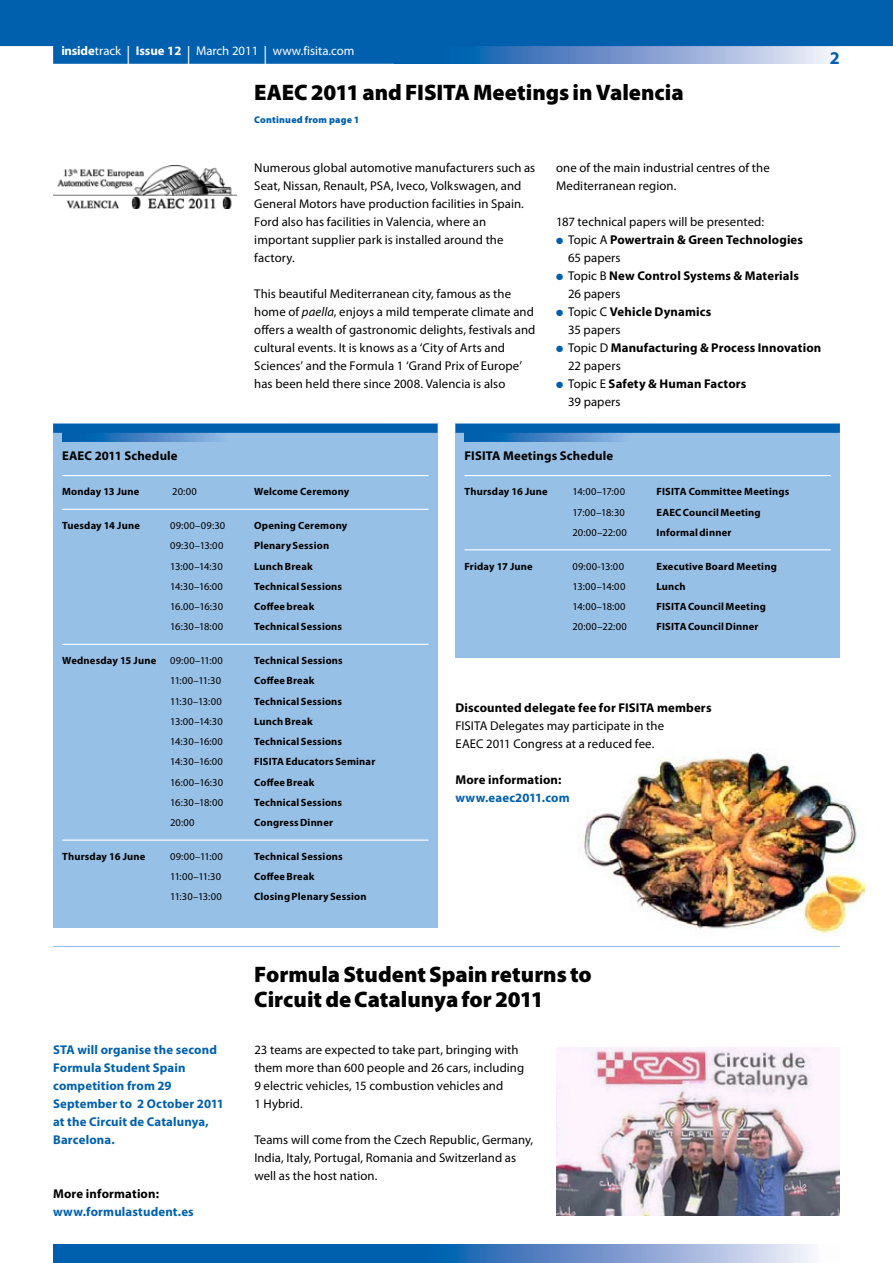
<style>
.page{position:relative;width:893px;height:1263px;background:#fff}
.page>*{position:absolute;margin:0;border:0;box-sizing:border-box;transform-origin:0 0}
.t1{font:900 22.5px/25.5px "Myriad Pro";color:#000}
.t2{font:700 18px "Myriad Pro";color:#0060ae}
.t3{font:12.75px/18px "Myriad Pro";letter-spacing:.005em;color:#000}
.t4{font:700 12.75px/18px "Myriad Pro";letter-spacing:.01em;color:#000}
.t5{font:700 12.75px/18px "Myriad Pro";letter-spacing:.01em;color:#0060ae}
.t6{font:12.75px "Myriad Pro";color:#fff}
.t7{font:700 10.5px "Myriad Pro";letter-spacing:.02em;color:#000}
.t8{font:10.5px "Myriad Pro";letter-spacing:.005em;color:#000}
.t9{font:900 9.75px "Myriad Pro";letter-spacing:.02em;color:#0060ae}
.s1{font-weight:700}
.s2{font-size:21.3px}
.s3{font-style:italic}
.s4{color:#0060ae}
.s5{font-weight:400}
</style>
<div class="page">
<div style="left:53px;top:424px;width:384px;height:504px;background:#97c0e6"></div>
<div style="left:455px;top:424px;width:385px;height:234px;background:#97c0e6"></div>
<svg style="left:62px;top:433px;width:156px;height:9px"></svg>
<svg style="left:464px;top:433px;width:157px;height:9px"></svg>
<div style="left:53px;top:424px;width:384px;height:9px;background:#0060ae"></div>
<div style="left:455px;top:424px;width:385px;height:9px;background:#0060ae"></div>
<hr style="left:53px;top:946px;width:787px;height:1px;background:#97c0e6">
<svg style="left:0;top:0;width:893px;height:64px;background:#186db5"></svg>
<div style="left:53px;top:1245px;width:349px;height:18px;background:#0060ae"></div>
<svg style="left:402px;top:1245px;width:409px;height:18px;background:#759bce"></svg>
<img style="left:581px;top:749px;width:283px;height:185px">
<hr style="left:62px;top:475px;width:366px;height:1px;background:#fff">
<hr style="left:62px;top:509px;width:366px;height:1px;background:#fff">
<hr style="left:62px;top:644px;width:366px;height:1px;background:#fff">
<hr style="left:62px;top:839px;width:366px;height:2px;background:#fff">
<hr style="left:464px;top:475px;width:367px;height:1px;background:#fff">
<hr style="left:464px;top:549px;width:367px;height:1px;background:#fff">
<img style="left:53px;top:166px;width:183px;height:43px">
<img style="left:556px;top:1048px;width:284px;height:168px">
<p class="t6" style="left:61px;top:43px;width:295px"><span class="s1">inside</span>track <span class="s2">|</span> <span class="s1">Issue 12</span> <span class="s2">|</span> March 2011 <span class="s2">|</span> www.fisita.com</p>
<h2 class="t2" style="left:830px;top:46px;width:11px">2</h2>
<h1 class="t1" style="left:254px;top:79px;width:431px">EAEC 2011 and FISITA Meetings in Valencia</h1>
<p class="t9" style="left:254px;top:113px;width:107px">Continued from page 1</p>
<p class="t3" style="left:254px;top:158px;width:283px">Numerous global automotive manufacturers such as Seat, Nissan, Renault, PSA, Iveco, Volkswagen, and General Motors have production facilities in Spain.<br>Ford also has facilities in Valencia, where an important supplier park is installed around the factory.</p>
<p class="t3" style="left:254px;top:284px;width:283px">This beautiful Mediterranean city, famous as the home of <span class="s3">paella</span>, enjoys a mild temperate climate and offers a wealth of gastronomic delights, festivals and cultural events. It is knows as a ‘City of Arts and Sciences’ and the Formula 1 ‘Grand Prix of Europe’ has been held there since 2008. Valencia is also</p>
<p class="t3" style="left:556px;top:158px;width:215px">one of the main industrial centres of the<br>Mediterranean region.</p>
<p class="t3" style="left:556px;top:212px;width:209px">187 technical papers will be presented:</p>
<p class="t4" style="left:568px;top:230px;width:236px;text-indent:-12px"><span class="s4">●</span> <span class="s5">Topic A</span> Powertrain &amp; Green Technologies<br><span class="s5">65 papers</span></p>
<p class="t4" style="left:568px;top:266px;width:232px;text-indent:-12px"><span class="s4">●</span> <span class="s5">Topic B</span> New Control Systems &amp; Materials<br><span class="s5">26 papers</span></p>
<p class="t4" style="left:568px;top:302px;width:145px;text-indent:-12px"><span class="s4">●</span> <span class="s5">Topic C</span> Vehicle Dynamics<br><span class="s5">35 papers</span></p>
<p class="t4" style="left:568px;top:338px;width:255px;text-indent:-12px"><span class="s4">●</span> <span class="s5">Topic D</span> Manufacturing &amp; Process Innovation<br><span class="s5">22 papers</span></p>
<p class="t4" style="left:568px;top:374px;width:180px;text-indent:-12px"><span class="s4">●</span> <span class="s5">Topic E</span> Safety &amp; Human Factors<br><span class="s5">39 papers</span></p>
<p class="t4" style="left:62px;top:446px;width:117px">EAEC 2011 Schedule</p>
<p class="t4" style="left:464px;top:446px;width:150px">FISITA Meetings Schedule</p>
<p class="t7" style="left:62px;top:485px;width:79px">Monday 13 June</p>
<p class="t8" style="left:172px;top:485px;width:26px">20:00</p>
<p class="t7" style="left:254px;top:485px;width:97px">Welcome Ceremony</p>
<p class="t7" style="left:62px;top:519px;width:79px">Tuesday 14 June</p>
<p class="t8" style="left:170px;top:519px;width:57px">09:00–09:30</p>
<p class="t7" style="left:254px;top:519px;width:95px">Opening Ceremony</p>
<p class="t8" style="left:170px;top:539px;width:55px">09:30–13:00</p>
<p class="t7" style="left:254px;top:539px;width:77px">Plenary Session</p>
<p class="t8" style="left:170px;top:559px;width:54px">13:00–14:30</p>
<p class="t7" style="left:254px;top:559px;width:60px">Lunch Break</p>
<p class="t8" style="left:170px;top:580px;width:54px">14:30–16:00</p>
<p class="t7" style="left:254px;top:579px;width:90px">Technical Sessions</p>
<p class="t8" style="left:170px;top:600px;width:54px">16.00–16:30</p>
<p class="t7" style="left:254px;top:600px;width:62px">Coffee break</p>
<p class="t8" style="left:170px;top:620px;width:54px">16:30–18:00</p>
<p class="t7" style="left:254px;top:620px;width:90px">Technical Sessions</p>
<p class="t7" style="left:62px;top:654px;width:96px">Wednesday 15 June</p>
<p class="t8" style="left:170px;top:654px;width:54px">09:00–11:00</p>
<p class="t7" style="left:254px;top:654px;width:90px">Technical Sessions</p>
<p class="t8" style="left:170px;top:674px;width:52px">11:00–11:30</p>
<p class="t7" style="left:254px;top:674px;width:62px">Coffee Break</p>
<p class="t8" style="left:170px;top:694px;width:53px">11:30–13:00</p>
<p class="t7" style="left:254px;top:694px;width:90px">Technical Sessions</p>
<p class="t8" style="left:170px;top:715px;width:54px">13:00–14:30</p>
<p class="t7" style="left:254px;top:714px;width:60px">Lunch Break</p>
<p class="t8" style="left:170px;top:735px;width:54px">14:30–16:00</p>
<p class="t7" style="left:254px;top:735px;width:90px">Technical Sessions</p>
<p class="t8" style="left:170px;top:755px;width:54px">14:30–16:00</p>
<p class="t7" style="left:254px;top:755px;width:123px">FISITA Educators Seminar</p>
<p class="t8" style="left:170px;top:776px;width:54px">16:00–16:30</p>
<p class="t7" style="left:254px;top:775px;width:62px">Coffee Break</p>
<p class="t8" style="left:170px;top:796px;width:54px">16:30–18:00</p>
<p class="t7" style="left:254px;top:795px;width:90px">Technical Sessions</p>
<p class="t8" style="left:170px;top:816px;width:26px">20:00</p>
<p class="t7" style="left:254px;top:816px;width:80px">Congress Dinner</p>
<p class="t7" style="left:62px;top:849px;width:85px">Thursday 16 June</p>
<p class="t8" style="left:170px;top:850px;width:54px">09:00–11:00</p>
<p class="t7" style="left:254px;top:849px;width:90px">Technical Sessions</p>
<p class="t8" style="left:170px;top:870px;width:52px">11:00–11:30</p>
<p class="t7" style="left:254px;top:870px;width:62px">Coffee Break</p>
<p class="t8" style="left:170px;top:890px;width:53px">11:30–13:00</p>
<p class="t7" style="left:254px;top:890px;width:114px">Closing Plenary Session</p>
<p class="t7" style="left:464px;top:485px;width:85px">Thursday 16 June</p>
<p class="t8" style="left:572px;top:485px;width:54px">14:00–17:00</p>
<p class="t7" style="left:656px;top:485px;width:134px">FISITA Committee Meetings</p>
<p class="t8" style="left:572px;top:505px;width:54px">17:00–18:30</p>
<p class="t7" style="left:656px;top:505px;width:106px">EAEC Council Meeting</p>
<p class="t8" style="left:572px;top:526px;width:56px">20:00–22:00</p>
<p class="t7" style="left:656px;top:525px;width:76px">Informal dinner</p>
<p class="t7" style="left:464px;top:559px;width:70px">Friday 17 June</p>
<p class="t8" style="left:572px;top:559px;width:53px">09:00-13:00</p>
<p class="t7" style="left:656px;top:559px;width:122px">Executive Board Meeting</p>
<p class="t8" style="left:572px;top:580px;width:54px">13:00–14:00</p>
<p class="t7" style="left:656px;top:579px;width:31px">Lunch</p>
<p class="t8" style="left:572px;top:600px;width:55px">14:00–18:00</p>
<p class="t7" style="left:656px;top:600px;width:111px">FISITA Council Meeting</p>
<p class="t8" style="left:572px;top:620px;width:56px">20:00–22:00</p>
<p class="t7" style="left:656px;top:620px;width:104px">FISITA Council Dinner</p>
<p class="t4" style="left:455px;top:698px;width:258px">Discounted delegate fee for FISITA members</p>
<p class="t3" style="left:455px;top:716px;width:210px">FISITA Delegates may participate in the<br>EAEC 2011 Congress at a reduced fee.</p>
<p class="t4" style="left:455px;top:770px;width:107px">More information:</p>
<p class="t5" style="left:455px;top:788px;width:116px">www.eaec2011.com</p>
<p class="t5" style="left:53px;top:1040px;width:172px">STA will organise the second<br>Formula Student Spain competition from 29<br>September to 2 October 2011 at the Circuit de Catalunya,<br>Barcelona.</p>
<p class="t4" style="left:53px;top:1184px;width:107px">More information:</p>
<p class="t5" style="left:53px;top:1202px;width:142px">www.formulastudent.es</p>
<h1 class="t1" style="left:254px;top:961px;width:339px">Formula Student Spain returns to<br>Circuit de Catalunya for 2011</h1>
<p class="t3" style="left:254px;top:1040px;width:271px">23 teams are expected to take part, bringing with them more than 600 people and 26 cars, including 9 electric vehicles, 15 combustion vehicles and<br>1 Hybrid.</p>
<p class="t3" style="left:254px;top:1130px;width:280px">Teams will come from the Czech Republic, Germany,<br>India, Italy, Portugal, Romania and Switzerland as well as the host nation.</p>
</div>
